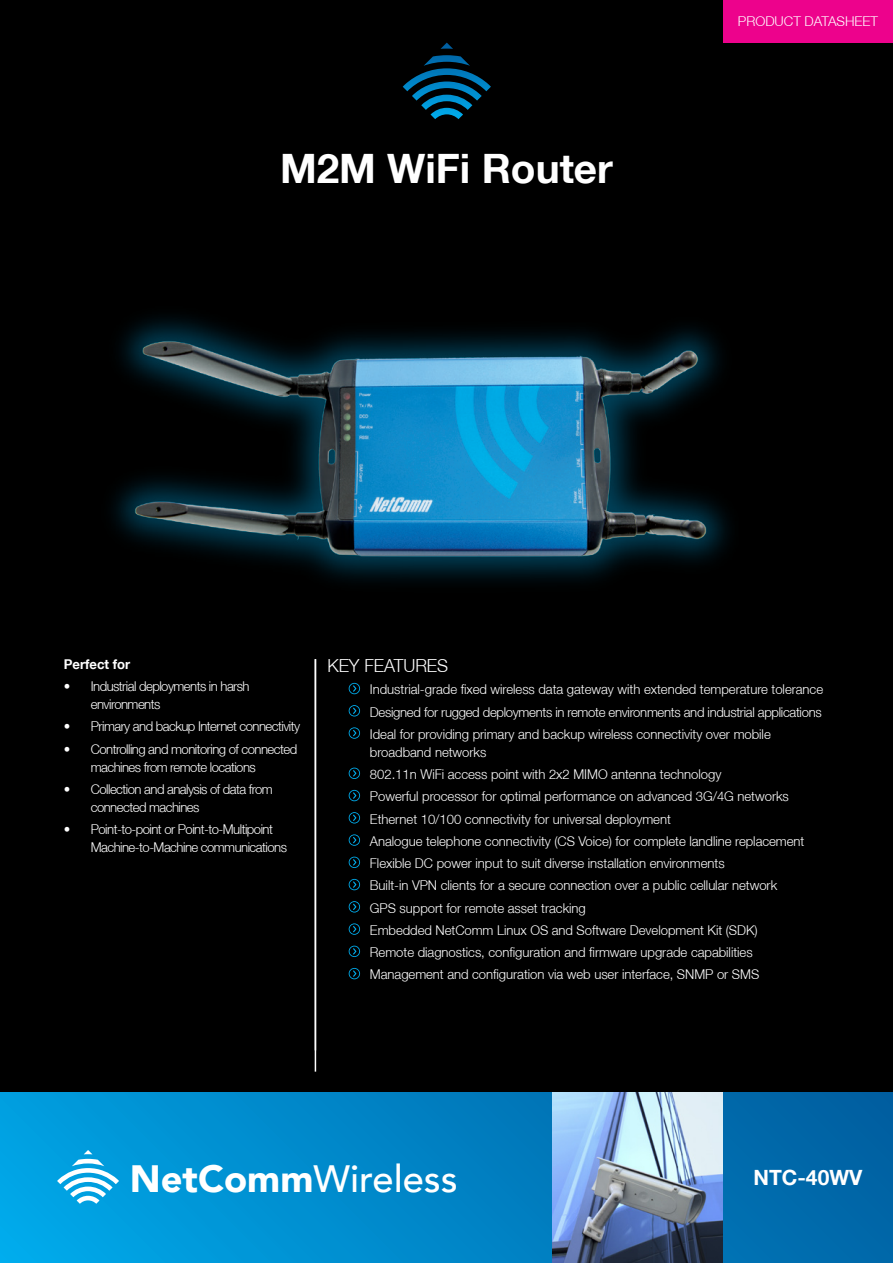
<style>
.page{position:relative;width:893px;height:1263px;background:#000}
.page>*{position:absolute;margin:0;border:0;box-sizing:border-box;transform-origin:0 0}
.Heading_1{font:700 40.5px "Helvetica Neue LT";color:#fff}
.t1{font:500 37.95px "Avenir LT";color:#fff}
.t2{font:700 21px "Helvetica Neue LT";color:#fff}
.t3{font:300 18px "Helvetica Neue LT";letter-spacing:-.005em;color:#fff}
.t4{font:300 13.5px/18px "Helvetica Neue LT";letter-spacing:-.005em;color:#fff}
.t5{font:300 13.5px/18px "Helvetica Neue LT";letter-spacing:-.04em;color:#fff}
.t6{font:300 13.5px "Helvetica Neue LT";letter-spacing:-.025em;color:#fff}
.t7{font:700 13.5px "Helvetica Neue LT";color:#fff}
.s1{font-weight:900}
</style>
<div class="page">
<svg style="left:0;top:1093px;width:893px;height:170px;background:#0085c6"></svg>
<svg style="left:57px;top:1150px;width:62px;height:54px;background:#47b9e7"></svg>
<div style="left:723px;top:0;width:170px;height:43px;background:#ed028c"></div>
<img style="left:553px;top:1093px;width:170px;height:170px">
<svg style="left:403px;top:43px;width:88px;height:76px"></svg>
<hr style="left:315px;top:659px;width:1px;height:412px;background:#fff">
<svg style="left:349px;top:683px;width:11px;height:11px"></svg>
<svg style="left:349px;top:705px;width:11px;height:11px"></svg>
<svg style="left:349px;top:727px;width:11px;height:12px"></svg>
<svg style="left:349px;top:768px;width:11px;height:11px"></svg>
<svg style="left:349px;top:790px;width:11px;height:11px"></svg>
<svg style="left:349px;top:812px;width:11px;height:11px"></svg>
<svg style="left:349px;top:834px;width:11px;height:12px"></svg>
<svg style="left:349px;top:857px;width:11px;height:11px"></svg>
<svg style="left:349px;top:879px;width:11px;height:11px"></svg>
<svg style="left:349px;top:901px;width:11px;height:11px"></svg>
<svg style="left:349px;top:923px;width:11px;height:12px"></svg>
<svg style="left:349px;top:946px;width:11px;height:11px"></svg>
<svg style="left:349px;top:968px;width:11px;height:11px"></svg>
<img style="left:113px;top:317px;width:616px;height:264px">
<p class="Heading_1" style="left:280px;top:144px;width:334px">M2M WiFi Router</p>
<p class="t4" style="left:738px;top:12px;width:142px">PRODUCT DATASHEET</p>
<p class="t7" style="left:64px;top:656px;width:68px">Perfect for</p>
<p class="t5" style="left:91px;top:677px;width:160px;text-indent:-27px">• Industrial deployments in harsh environments</p>
<p class="t5" style="left:64px;top:717px;width:238px">• Primary and backup Internet connectivity</p>
<p class="t5" style="left:91px;top:739px;width:208px;text-indent:-27px">• Controlling and monitoring of connected machines from remote locations</p>
<p class="t5" style="left:91px;top:780px;width:184px;text-indent:-27px">• Collection and analysis of data from connected machines</p>
<p class="t5" style="left:91px;top:820px;width:198px;text-indent:-27px">• Point-to-point or Point-to-Multipoint<br>Machine-to-Machine communications</p>
<p class="t3" style="left:327px;top:655px;width:122px">KEY FEATURES</p>
<p class="t4" style="left:370px;top:680px;width:455px">Industrial-grade fixed wireless data gateway with extended temperature tolerance</p>
<p class="t6" style="left:370px;top:703px;width:453px">Designed for rugged deployments in remote environments and industrial applications</p>
<p class="t4" style="left:370px;top:725px;width:402px">Ideal for providing primary and backup wireless connectivity over mobile broadband networks</p>
<p class="t4" style="left:370px;top:765px;width:353px">802.11n WiFi access point with 2x2 MIMO antenna technology</p>
<p class="t4" style="left:370px;top:787px;width:420px">Powerful processor for optimal performance on advanced 3G/4G networks</p>
<p class="t4" style="left:370px;top:809px;width:302px">Ethernet 10/100 connectivity for universal deployment</p>
<p class="t4" style="left:370px;top:832px;width:436px">Analogue telephone connectivity (CS Voice) for complete landline replacement</p>
<p class="t4" style="left:370px;top:854px;width:356px">Flexible DC power input to suit diverse installation environments</p>
<p class="t4" style="left:370px;top:876px;width:409px">Built-in VPN clients for a secure connection over a public cellular network</p>
<p class="t4" style="left:370px;top:898px;width:217px">GPS support for remote asset tracking</p>
<p class="t4" style="left:370px;top:921px;width:389px">Embedded NetComm Linux OS and Software Development Kit (SDK)</p>
<p class="t4" style="left:370px;top:943px;width:384px">Remote diagnostics, configuration and firmware upgrade capabilities</p>
<p class="t4" style="left:370px;top:965px;width:391px">Management and configuration via web user interface, SNMP or SMS</p>
<h2 class="t1" style="left:130px;top:1156px;width:329px"><span class="s1">NetComm</span>Wireless</h2>
<p class="t2" style="left:753px;top:1165px;width:110px">NTC-40WV</p>
</div>
